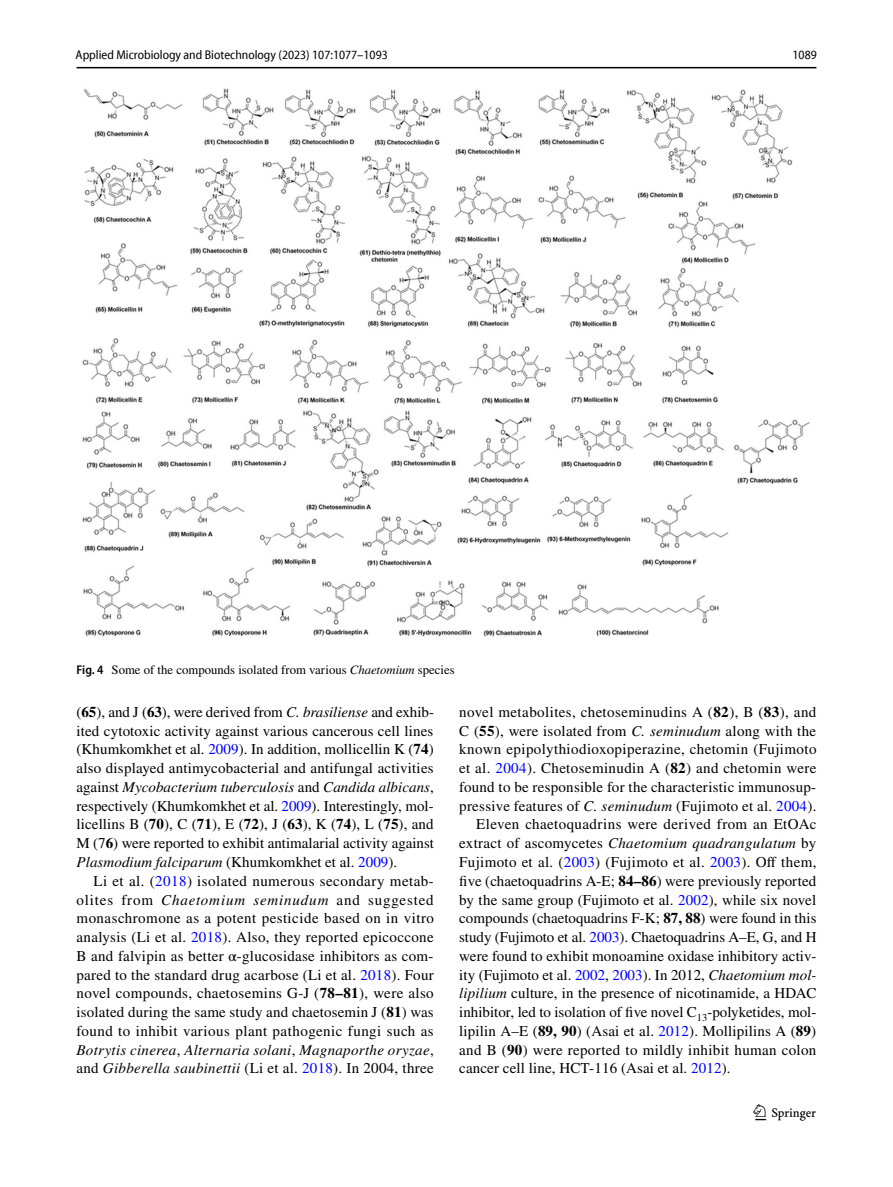
<style>
.page{position:relative;width:893px;height:1187px;background:#fff}
.page>*{position:absolute;margin:0;border:0;box-sizing:border-box;transform-origin:0 0}
.t1{font:22.5px "Springnew Regular 3";color:#000}
.t2{font:15px/18.8px "STIX";letter-spacing:.01em;color:#000;text-align:justify}
.t3{font:italic 15px "STIX";letter-spacing:.02em;color:#000}
.t4{font:15px "STIX";letter-spacing:.03em;color:#000}
.t5{font:12.75px "STIX";color:#000}
.t6{font:semi-condensed 12.75px "Myriad Pro Unic";color:#000}
.s1{font-family:"Myriad Pro";font-weight:600;font-stretch:semi-condensed}
.s2{font-style:italic}
.s3{font-weight:700}
.s4{color:#00f}
.s5{font-style:normal}
</style>
<div class="page">
<hr style="left:77px;top:67px;width:739px;height:1px;background:#000">
<img style="left:82px;top:88px;width:728px;height:549px">
<p class="t6" style="left:76px;top:50px;width:314px">Applied Microbiology and Biotechnology (2023) 107:1077–1093</p>
<p class="t6" style="left:793px;top:50px;width:26px">1089</p>
<p class="t5" style="left:77px;top:661px;width:380px"><span class="s1">Fig. 4</span> Some of the compounds isolated from various <span class="s2">Chaetomium</span> species</p>
<p class="t2" style="left:77px;top:703px;width:359px">(<span class="s3">65</span>), and J (<span class="s3">63</span>), were derived from <span class="s2">C. brasiliense</span> and exhib&shy;ited cytotoxic activity against various cancerous cell lines (Khumkomkhet et al. <span class="s4">2009</span>). In addition, mollicellin K (<span class="s3">74</span>) also displayed antimycobacterial and antifungal activities against <span class="s2">Mycobacterium tuberculosis</span> and <span class="s2">Candida albicans</span>, respectively (Khumkomkhet et al. <span class="s4">2009</span>). Interestingly, mol&shy;licellins B (<span class="s3">70</span>), C (<span class="s3">71</span>), E (<span class="s3">72</span>), J (<span class="s3">63</span>), K (<span class="s3">74</span>), L (<span class="s3">75</span>), and M (7<span class="s3">6</span>) were reported to exhibit antimalarial activity against <span class="s2">Plasmodium falciparum</span> (Khumkomkhet et al. <span class="s4">2009</span>).</p>
<p class="t2" style="left:77px;top:872px;width:359px;text-indent:17px">Li et al. (<span class="s4">2018</span>) isolated numerous secondary metab&shy;olites from <span class="s2">Chaetomium seminudum</span> and suggested monaschromone as a potent pesticide based on in vitro analysis (Li et al. <span class="s4">2018</span>). Also, they reported epicoccone B and falvipin as better α-glucosidase inhibitors as com&shy;pared to the standard drug acarbose (Li et al. <span class="s4">2018</span>). Four novel compounds, chaetosemins G-J (<span class="s3">78–81</span>), were also isolated during the same study and chaetosemin J (<span class="s3">81</span>) was found to inhibit various plant pathogenic fungi such as <span class="s2">Botrytis cinerea</span>, <span class="s2">Alternaria solani</span>, <span class="s2">Magnaporthe oryzae</span>, and <span class="s2">Gibberella saubinettii</span> (Li et al. <span class="s4">2018</span>). In 2004, three</p>
<p class="t2" style="left:459px;top:703px;width:359px">novel metabolites, chetoseminudins A (<span class="s3">82</span>), B (<span class="s3">83</span>), and</p>
<p class="t2" style="left:459px;top:722px;width:359px">C (<span class="s3">55</span>), were isolated from <span class="s2">C. seminudum</span> along with the</p>
<p class="t2" style="left:459px;top:741px;width:359px">known epipolythiodioxopiperazine, chetomin (Fujimoto</p>
<p class="t2" style="left:459px;top:759px;width:359px">et al. <span class="s4">2004</span>). Chetoseminudin A (<span class="s3">82</span>) and chetomin were</p>
<p class="t2" style="left:459px;top:778px;width:358px">found to be responsible for the characteristic immunosup-</p>
<p class="t2" style="left:459px;top:797px;width:359px">pressive features of <span class="s2">C. seminudum</span> (Fujimoto et al. <span class="s4">2004</span>).</p>
<p class="t4" style="left:476px;top:814px;width:342px">Eleven chaetoquadrins were derived from an EtOAc</p>
<p class="t3" style="left:459px;top:832px;width:358px"><span class="s5">extract of ascomycetes</span> Chaetomium quadrangulatum <span class="s5">by</span></p>
<p class="t2" style="left:459px;top:853px;width:359px">Fujimoto et al. (<span class="s4">2003</span>) (Fujimoto et al. <span class="s4">2003</span>). Off them,</p>
<p class="t2" style="left:459px;top:872px;width:358px">five (chaetoquadrins A-E; <span class="s3">84–86</span>) were previously reported</p>
<p class="t2" style="left:459px;top:891px;width:358px">by the same group (Fujimoto et al. <span class="s4">2002</span>), while six novel</p>
<p class="t2" style="left:459px;top:909px;width:359px">compounds (chaetoquadrins F-K; <span class="s3">87, 88</span>) were found in this</p>
<p class="t2" style="left:459px;top:928px;width:359px">study (Fujimoto et al. <span class="s4">2003</span>). Chaetoquadrins A–E, G, and H</p>
<p class="t2" style="left:459px;top:947px;width:359px">were found to exhibit monoamine oxidase inhibitory activ-</p>
<p class="t2" style="left:459px;top:966px;width:359px">ity (Fujimoto et al. <span class="s4">2002</span>, <span class="s4">2003</span>). In 2012, <span class="s2">Chaetomium mol-</span></p>
<p class="t2" style="left:459px;top:984px;width:359px"><span class="s2">lipilium</span> culture, in the presence of nicotinamide, a HDAC</p>
<p class="t2" style="left:459px;top:1003px;width:359px">inhibitor, led to isolation of five novel C<sub>13</sub>-polyketides, mol-</p>
<p class="t2" style="left:459px;top:1022px;width:358px">lipilin A–E (<span class="s3">89, 90</span>) (Asai et al. <span class="s4">2012</span>). Mollipilins A (<span class="s3">89</span>)</p>
<p class="t2" style="left:459px;top:1041px;width:359px">and B (<span class="s3">90</span>) were reported to mildly inhibit human colon</p>
<p class="t2" style="left:459px;top:1059px;width:273px">cancer cell line, HCT-116 (Asai et al. <span class="s4">2012</span>).</p>
<h1 class="t1" style="left:755px;top:1104px;width:62px">1 3</h1>
</div>
